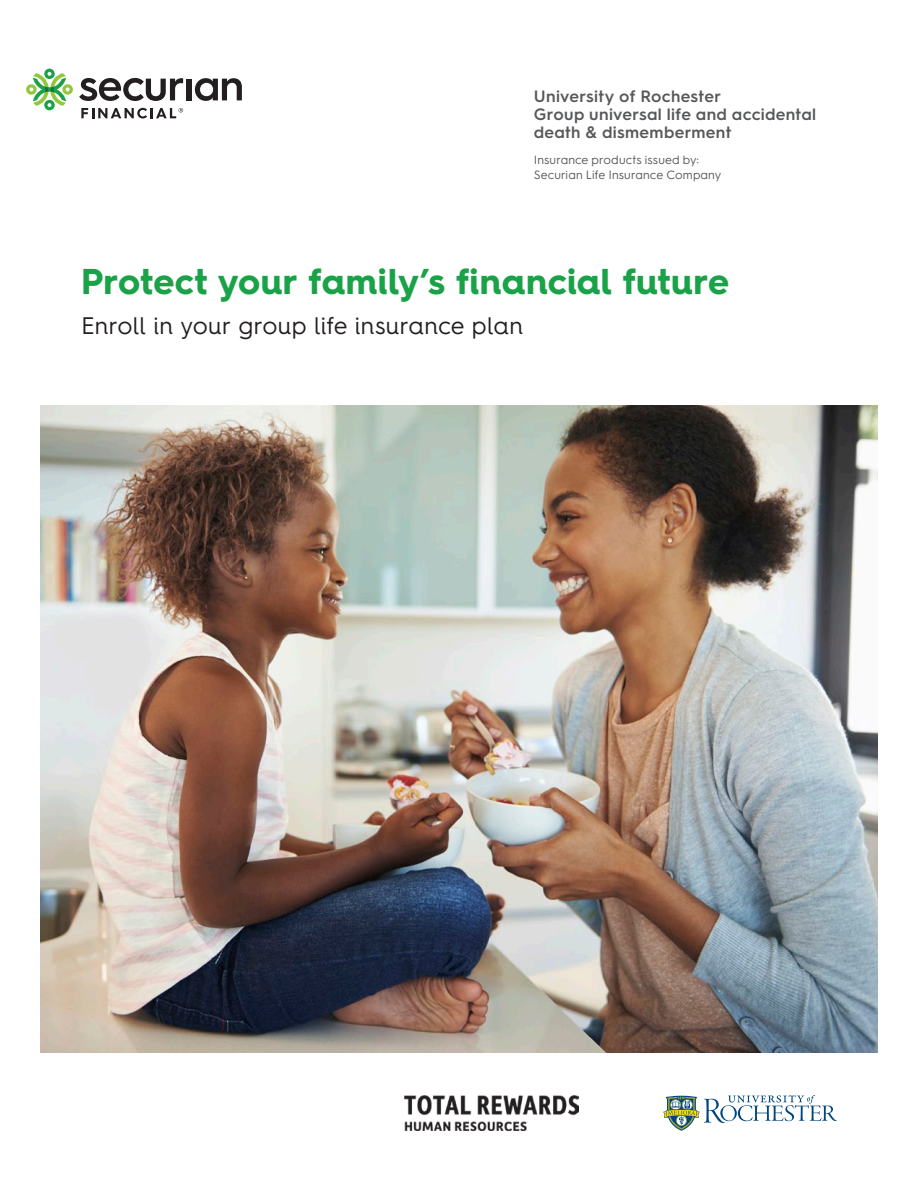
<style>
.page{position:relative;width:918px;height:1188px;background:#fff}
.page>*{position:absolute;margin:0;border:0;box-sizing:border-box;transform-origin:0 0}
.t1{font:700 36px "Hurme Geometric Sans 4";letter-spacing:.01em;color:#1aa248}
.t2{font:24px "Hurme Geometric Sans 4";letter-spacing:.01em;color:#231f20}
.t3{font:600 16.5px/18px "Hurme Geometric Sans 3";letter-spacing:.02em;color:#57585a}
.t4{font:12px/15px "Hurme Geometric Sans 3";letter-spacing:.01em;color:#57585a}
</style>
<div class="page">
<img style="left:40px;top:405px;width:838px;height:648px">
<svg style="left:26px;top:69px;width:47px;height:41px"></svg>
<svg style="left:79px;top:78px;width:104px;height:23px"></svg>
<div style="left:186px;top:79px;width:6px;height:21px;background:#231f20"></div>
<svg style="left:195px;top:78px;width:47px;height:23px"></svg>
<svg style="left:81px;top:108px;width:102px;height:11px"></svg>
<svg style="left:663px;top:1095px;width:174px;height:36px"></svg>
<img style="left:404px;top:1095px;width:174px;height:36px">
<p class="t3" style="left:534px;top:86px;width:284px">University of Rochester<br>Group universal life and accidental death &amp; dismemberment</p>
<p class="t4" style="left:534px;top:152px;width:189px">Insurance products issued by:<br>Securian Life Insurance Company</p>
<h1 class="t1" style="left:81px;top:256px;width:650px">Protect your family’s financial future</h1>
<h2 class="t2" style="left:81px;top:309px;width:444px">Enroll in your group life insurance plan</h2>
</div>
